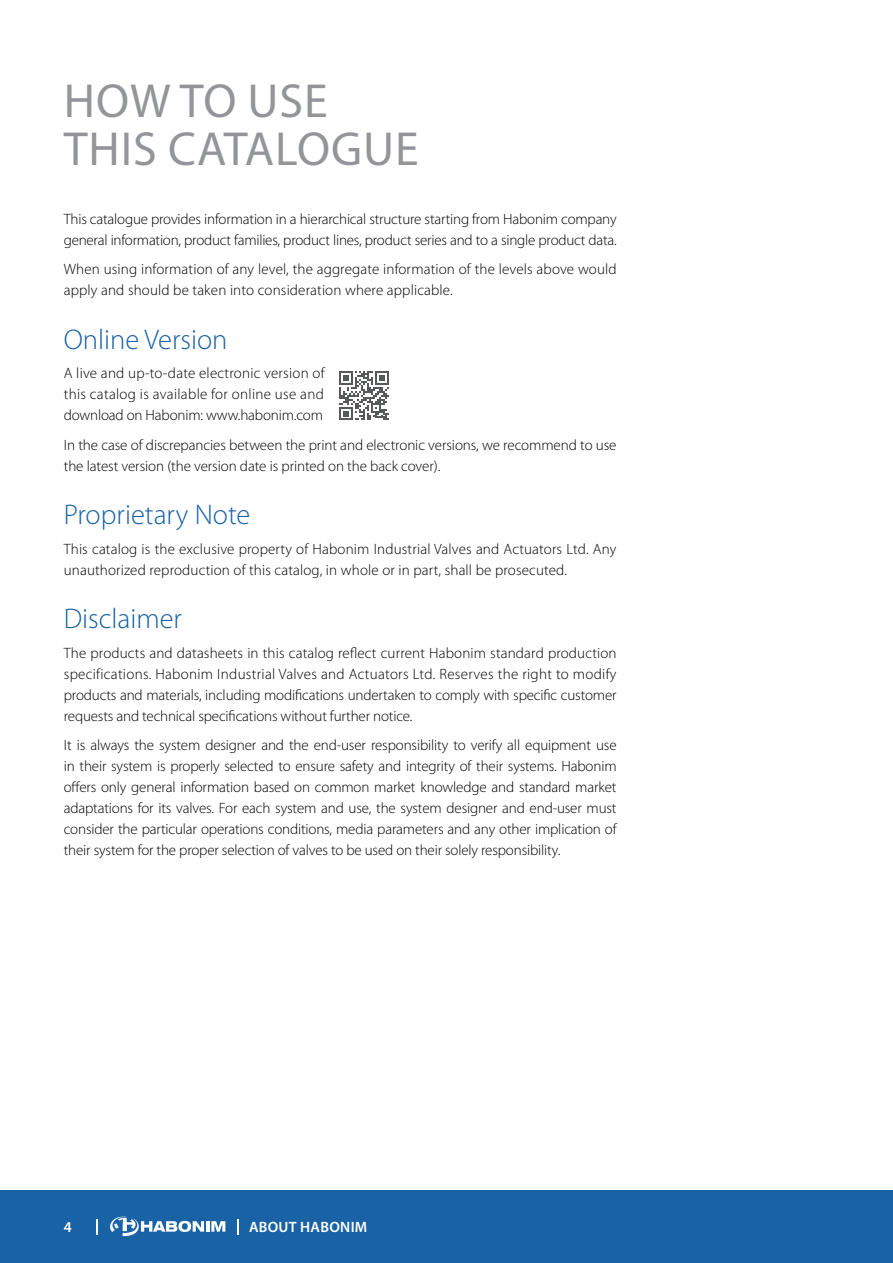
<style>
.page{position:relative;width:893px;height:1263px;background:#fff}
.page>*{position:absolute;margin:0;border:0;box-sizing:border-box;transform-origin:0 0}
.t1{font:48px/48px "Myriad Pro";letter-spacing:.02em;color:#939598}
.t2{font:300 28.5px "Myriad Pro";color:#1962a6}
.t3{font:300 15px/21px "Myriad Pro";letter-spacing:-.005em;color:#000}
.t4{font:600 15px "Myriad Pro";letter-spacing:.02em;color:#fff}
</style>
<div class="page">
<div style="left:0;top:1191px;width:893px;height:72px;background:#1962a6"></div>
<svg style="left:97px;top:1219px;width:1px;height:15px"></svg>
<svg style="left:110px;top:1216px;width:115px;height:21px"></svg>
<svg style="left:237px;top:1219px;width:1px;height:15px"></svg>
<svg style="left:339px;top:371px;width:50px;height:49px"></svg>
<h1 class="t1" style="left:64px;top:77px;width:356px">HOW TO USE<br>THIS CATALOGUE</h1>
<p class="t3" style="left:64px;top:208px;width:554px">This catalogue provides information in a hierarchical structure starting from Habonim company general information, product families, product lines, product series and to a single product data.</p>
<p class="t3" style="left:64px;top:259px;width:554px">When using information of any level, the aggregate information of the levels above would apply and should be taken into consideration where applicable.</p>
<h2 class="t2" style="left:64px;top:322px;width:165px">Online Version</h2>
<p class="t3" style="left:64px;top:363px;width:262px;text-align:justify">A live and up-to-date electronic version of this catalog is available for online use and download on Habonim: www.habonim.com</p>
<p class="t3" style="left:64px;top:434px;width:554px">In the case of discrepancies between the print and electronic versions, we recommend to use the latest version (the version date is printed on the back cover).</p>
<h2 class="t2" style="left:64px;top:498px;width:188px">Proprietary Note</h2>
<p class="t3" style="left:64px;top:538px;width:554px">This catalog is the exclusive property of Habonim Industrial Valves and Actuators Ltd. Any unauthorized reproduction of this catalog, in whole or in part, shall be prosecuted.</p>
<h2 class="t2" style="left:64px;top:602px;width:120px">Disclaimer</h2>
<p class="t3" style="left:64px;top:642px;width:554px;text-align:justify">The products and datasheets in this catalog reflect current Habonim standard production specifications. Habonim Industrial Valves and Actuators Ltd. Reserves the right to modify products and materials, including modifications undertaken to comply with specific customer requests and technical specifications without further notice.</p>
<p class="t3" style="left:64px;top:735px;width:554px;text-align:justify">It is always the system designer and the end-user responsibility to verify all equipment use in their system is properly selected to ensure safety and integrity of their systems. Habonim offers only general information based on common market knowledge and standard market adaptations for its valves. For each system and use, the system designer and end-user must consider the particular operations conditions, media parameters and any other implication of their system for the proper selection of valves to be used on their solely responsibility.</p>
<p class="t4" style="left:64px;top:1217px;width:10px">4</p>
<p class="t4" style="left:249px;top:1217px;width:120px">ABOUT HABONIM</p>
</div>
